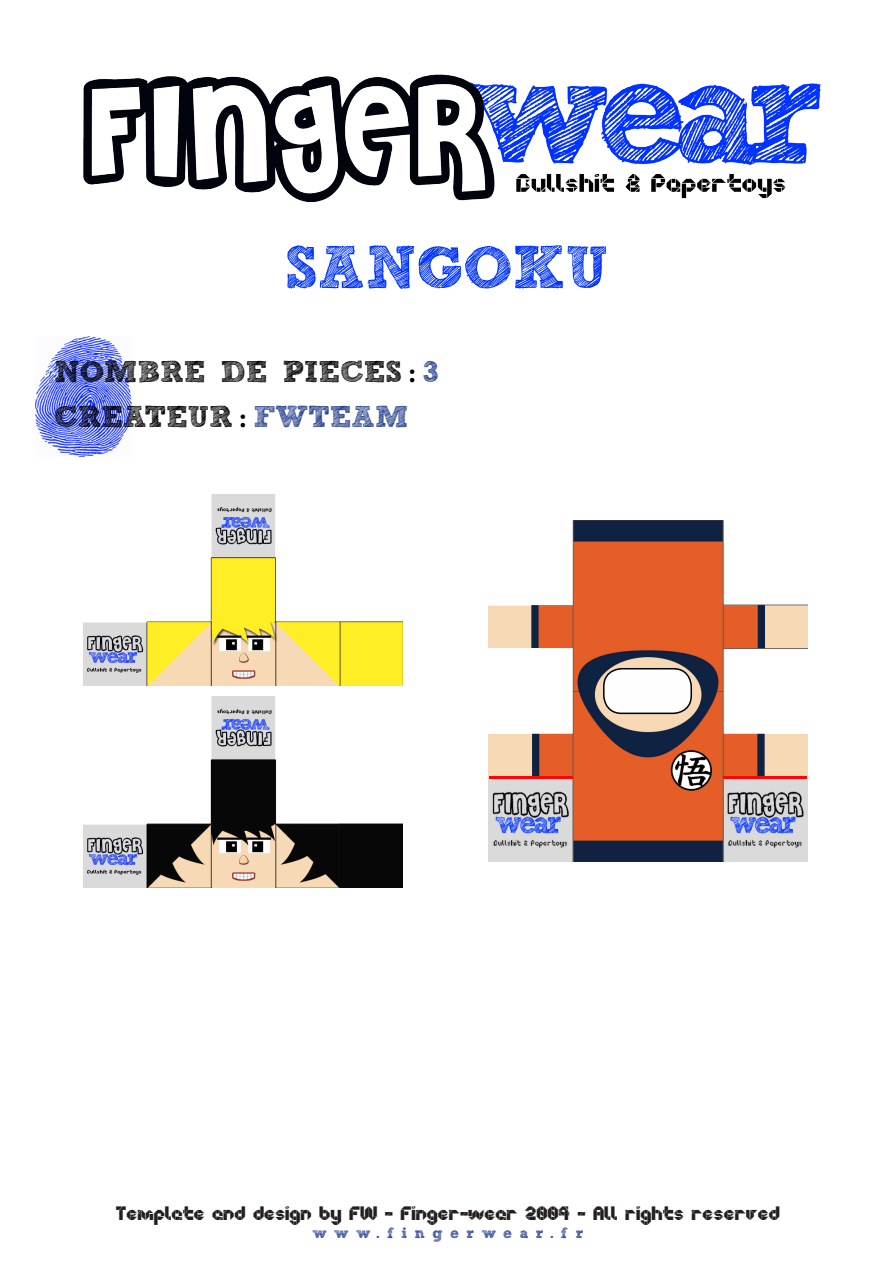
<style>
.page{position:relative;width:893px;height:1263px;background:#fff}
.page>*{position:absolute;margin:0;border:0;box-sizing:border-box;transform-origin:0 0}
.t1{font:700 60px "freeversion Sketch Block";color:#03f}
.t2{font:700 30px "freeversion Sketch Block";color:#000}
.t3{font:15px "Origami Making";color:#231f20}
.t4{font:700 15px "freeversion Sketch Block";letter-spacing:.5em;color:#253f8e}
.s1{font-family:"Minion Pro"}
.s2{color:#253f8e}
</style>
<div class="page">
<img style="left:36px;top:337px;width:96px;height:119px">
<img style="left:83px;top:74px;width:738px;height:128px">
<img style="left:488px;top:521px;width:319px;height:340px">
<img style="left:84px;top:697px;width:319px;height:191px">
<img style="left:84px;top:494px;width:319px;height:191px">
<img style="left:723px;top:776px;width:83px;height:2px">
<img style="left:489px;top:776px;width:83px;height:2px">
<img style="left:604px;top:669px;width:87px;height:44px">
<div style="left:603px;top:668px;width:89px;height:46px;border:2px solid #000;border-radius:18px"></div>
<p class="t1" style="left:285px;top:245px;width:325px">SANGOKU</p>
<p class="t2" style="left:54px;top:360px;width:386px">NOMBRE DE PIECES <span class="s1">:</span> <span class="s2">3</span></p>
<p class="t2" style="left:54px;top:405px;width:356px">CREATEUR <span class="s1">:</span> <span class="s2">FWTEAM</span></p>
<p class="t3" style="left:116px;top:1206px;width:665px">Template and design by FW - Finger-wear 2004 - All rights reserved</p>
<p class="t4" style="left:312px;top:1227px;width:273px">www.fingerwear.fr</p>
</div>
